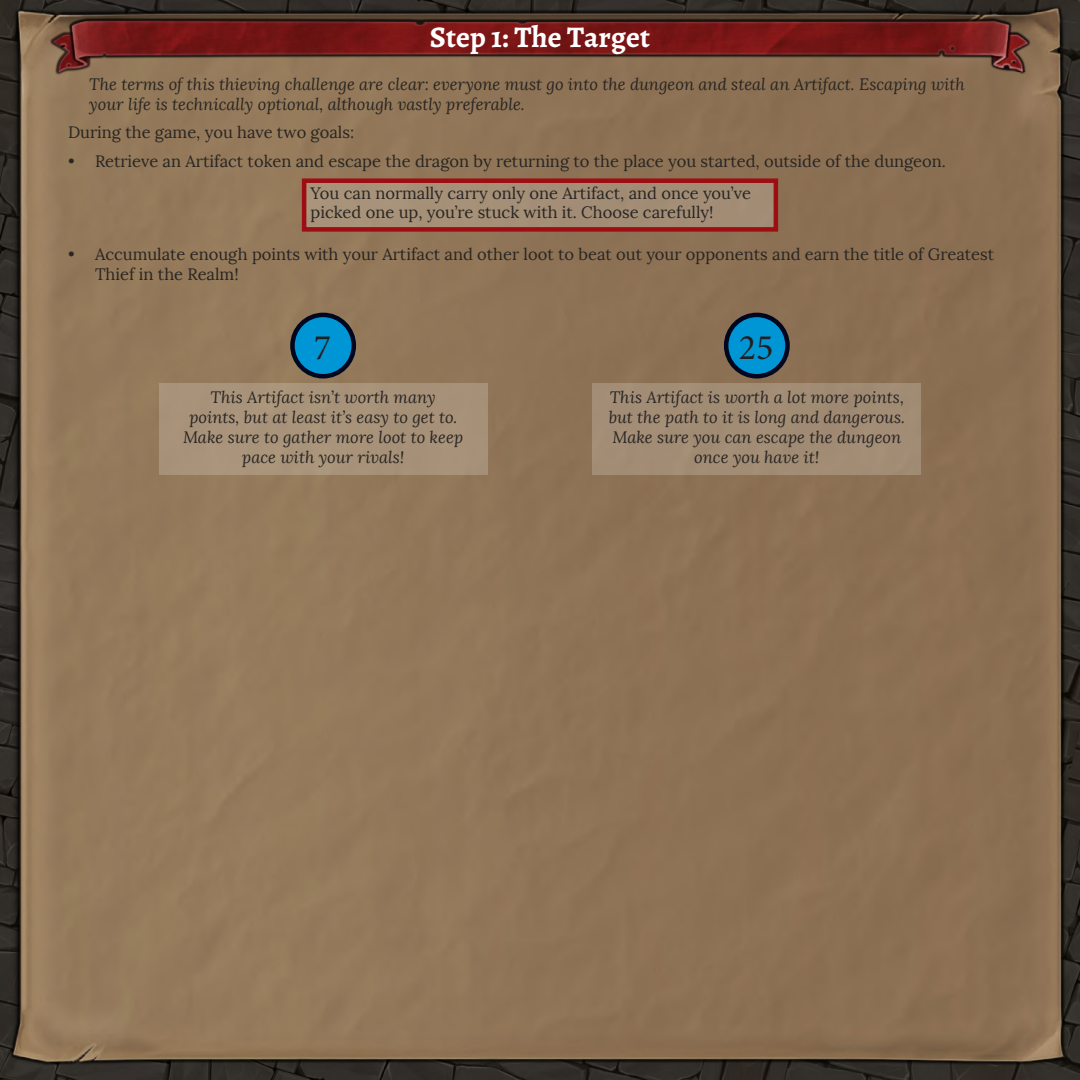
<style>
.page{position:relative;width:1080px;height:1080px;background:#fff}
.page>*{position:absolute;margin:0;border:0;box-sizing:border-box;transform-origin:0 0}
.t1{font:36px "Minion Pro";color:#241f1f}
.t2{font:700 30px "Alegreya";color:#fff}
.t3{font:italic 16.5px/19.8px "Lora";color:#292623;text-align:center}
.t4{font:16.5px/32px "Lora";color:#292623}
</style>
<div class="page">
<img style="left:0;top:0;width:1080px;height:1080px">
<img style="left:49px;top:17px;width:982px;height:59px">
<div style="left:304px;top:181px;width:472px;height:48px;background:#a48e77"></div>
<div style="left:302px;top:178px;width:476px;height:54px;border:4px solid #9d0d12"></div>
<div style="left:159px;top:383px;width:328px;height:92px;background:#a8927a"></div>
<div style="left:593px;top:383px;width:328px;height:92px;background:#a28c74"></div>
<div style="left:292px;top:315px;width:62px;height:61px;background:#0096d6;border-radius:50%"></div>
<div style="left:290px;top:313px;width:66px;height:66px;border:4px solid #00071f;border-radius:50%"></div>
<div style="left:726px;top:315px;width:62px;height:61px;background:#0096d6;border-radius:50%"></div>
<div style="left:724px;top:313px;width:66px;height:66px;border:4px solid #00071f;border-radius:50%"></div>
<h2 class="t2" style="left:430px;top:18px;width:222px">Step 1: The Target</h2>
<p class="t3" style="left:89px;top:75px;width:877px;text-align:left">The terms of this thieving challenge are clear: everyone must go into the dungeon and steal an Artifact. Escaping with your life is technically optional, although vastly preferable.</p>
<p class="t4" style="left:68px;top:117px;width:288px">During the game, you have two goals:</p>
<p class="t4" style="left:311px;top:145px;width:637px;text-indent:-243px">• Retrieve an Artifact token and escape the dragon by returning to the place you started, outside of the dungeon.<br>You can normally carry only one Artifact, and once you’ve</p>
<p class="t4" style="left:311px;top:197px;width:404px">picked one up, you’re stuck with it. Choose carefully!</p>
<p class="t4" style="left:95px;top:244px;width:901px;line-height:19.8px;text-indent:-27px">• Accumulate enough points with your Artifact and other loot to beat out your opponents and earn the title of Greatest<br>Thief in the Realm!</p>
<h1 class="t1" style="left:314px;top:323px;width:19px">7</h1>
<h1 class="t1" style="left:739px;top:323px;width:36px">25</h1>
<p class="t3" style="left:183px;top:388px;width:282px">This Artifact isn’t worth many<br>points, but at least it’s easy to get to.<br>Make sure to gather more loot to keep pace with your rivals!</p>
<p class="t3" style="left:609px;top:388px;width:298px">This Artifact is worth a lot more points, but the path to it is long and dangerous.<br>Make sure you can escape the dungeon once you have it!</p>
</div>
